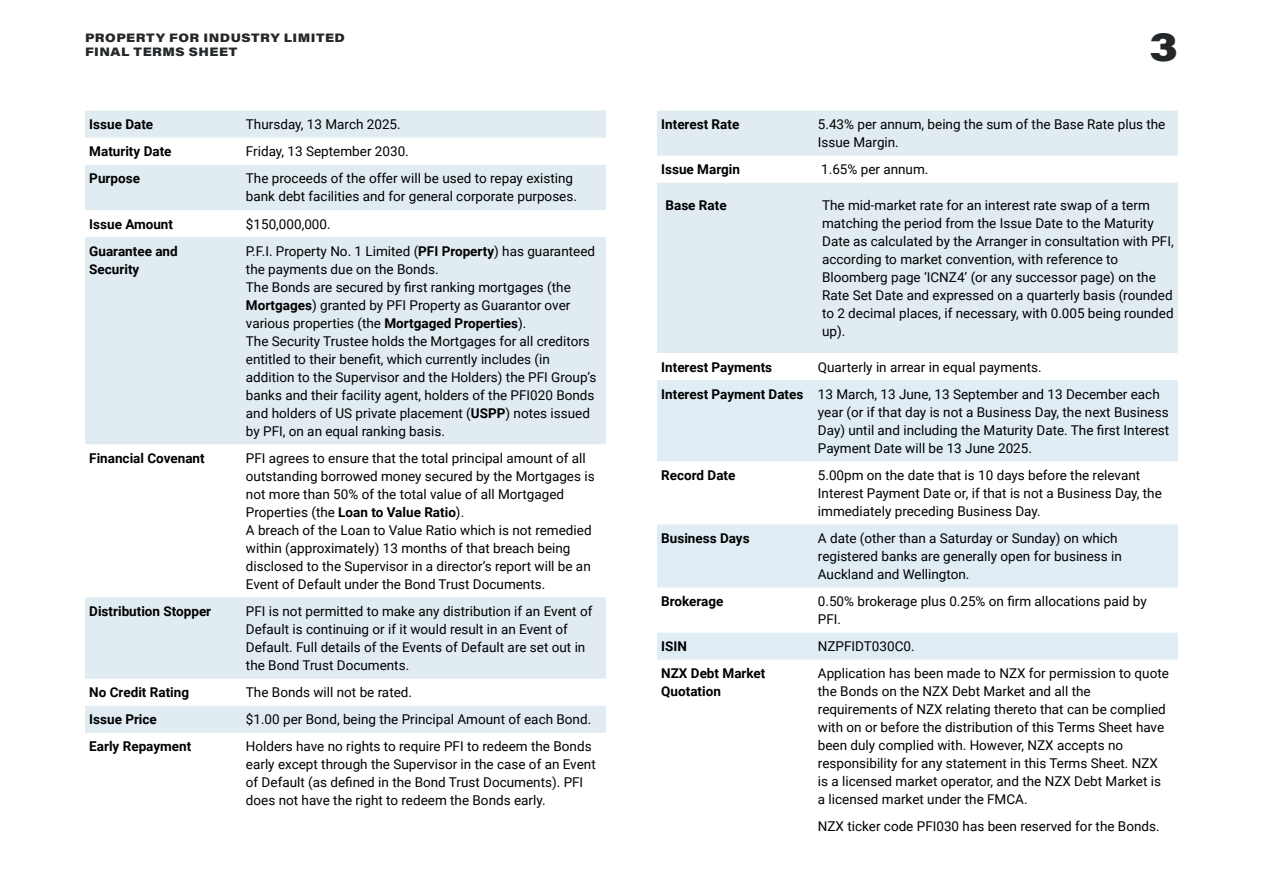
<style>
.page{position:relative;width:1263px;height:893px;background:#fff}
.page>*{position:absolute;margin:0;border:0;box-sizing:border-box;transform-origin:0 0}
.t1{font:900 39px "Acumin Pro Wide";color:#242729}
.t2{font:13.5px/18px "Roboto";color:#000}
.t3{font:700 13.5px/18px "Roboto";color:#000}
.t4{font:900 12px/13.5px "Acumin Pro Wide";letter-spacing:.04em;color:#242729}
.s1{font-weight:700}
</style>
<div class="page">
<svg style="left:85px;top:111px;width:521px;height:622px;fill:#e0ecf2"></svg>
<svg style="left:657px;top:111px;width:161px;height:242px;background:#e3eef3"></svg>
<svg style="left:818px;top:111px;width:360px;height:242px;background:#e3eef3"></svg>
<div style="left:657px;top:380px;width:521px;height:81px;background:#e0edf4"></div>
<div style="left:657px;top:524px;width:521px;height:63px;background:#e0edf4"></div>
<div style="left:657px;top:633px;width:521px;height:27px;background:#e0edf4"></div>
<p class="t4" style="left:85px;top:31px;width:261px">PROPERTY FOR INDUSTRY LIMITED<br>FINAL TERMS SHEET</p>
<p class="t3" style="left:89px;top:115px;width:65px">Issue Date</p>
<p class="t2" style="left:246px;top:115px;width:156px">Thursday, 13 March 2025.</p>
<p class="t3" style="left:89px;top:142px;width:84px">Maturity Date</p>
<p class="t2" style="left:246px;top:142px;width:164px">Friday, 13 September 2030.</p>
<p class="t3" style="left:89px;top:169px;width:52px">Purpose</p>
<p class="t2" style="left:246px;top:169px;width:332px">The proceeds of the offer will be used to repay existing bank debt facilities and for general corporate purposes.</p>
<p class="t3" style="left:89px;top:214px;width:85px">Issue Amount</p>
<p class="t2" style="left:246px;top:214px;width:86px">$150,000,000.</p>
<p class="t3" style="left:89px;top:241px;width:90px">Guarantee and<br>Security</p>
<p class="t2" style="left:246px;top:241px;width:352px">P.F.I. Property No. 1 Limited (<span class="s1">PFI Property</span>) has guaranteed the payments due on the Bonds.<br>The Bonds are secured by first ranking mortgages (the <span class="s1">Mortgages</span>) granted by PFI Property as Guarantor over various properties (the <span class="s1">Mortgaged Properties</span>).<br>The Security Trustee holds the Mortgages for all creditors entitled to their benefit, which currently includes (in addition to the Supervisor and the Holders) the PFI Group’s banks and their facility agent, holders of the PFI020 Bonds and holders of US private placement (<span class="s1">USPP</span>) notes issued by PFI, on an equal ranking basis.</p>
<p class="t3" style="left:89px;top:449px;width:117px">Financial Covenant</p>
<p class="t2" style="left:246px;top:449px;width:350px">PFI agrees to ensure that the total principal amount of all outstanding borrowed money secured by the Mortgages is not more than 50% of the total value of all Mortgaged Properties (the <span class="s1">Loan to Value Ratio</span>).<br>A breach of the Loan to Value Ratio which is not remedied within (approximately) 13 months of that breach being disclosed to the Supervisor in a director’s report will be an Event of Default under the Bond Trust Documents.</p>
<p class="t3" style="left:89px;top:602px;width:123px">Distribution Stopper</p>
<p class="t2" style="left:246px;top:602px;width:348px">PFI is not permitted to make any distribution if an Event of Default is continuing or if it would result in an Event of Default. Full details of the Events of Default are set out in the Bond Trust Documents.</p>
<p class="t3" style="left:89px;top:683px;width:101px">No Credit Rating</p>
<p class="t2" style="left:246px;top:683px;width:168px">The Bonds will not be rated.</p>
<p class="t3" style="left:89px;top:710px;width:69px">Issue Price</p>
<p class="t2" style="left:246px;top:710px;width:347px">$1.00 per Bond, being the Principal Amount of each Bond.</p>
<p class="t3" style="left:89px;top:737px;width:104px">Early Repayment</p>
<p class="t2" style="left:246px;top:737px;width:351px">Holders have no rights to require PFI to redeem the Bonds early except through the Supervisor in the case of an Event of Default (as defined in the Bond Trust Documents). PFI does not have the right to redeem the Bonds early.</p>
<h1 class="t1" style="left:1149px;top:19px;width:30px">3</h1>
<p class="t3" style="left:661px;top:115px;width:80px">Interest Rate</p>
<p class="t2" style="left:818px;top:115px;width:349px">5.43% per annum, being the sum of the Base Rate plus the<br>Issue Margin.</p>
<p class="t3" style="left:661px;top:160px;width:80px">Issue Margin</p>
<p class="t2" style="left:821px;top:160px;width:109px">1.65% per annum.</p>
<p class="t3" style="left:665px;top:196px;width:63px">Base Rate</p>
<p class="t2" style="left:822px;top:196px;width:353px">The mid-market rate for an interest rate swap of a term matching the period from the Issue Date to the Maturity Date as calculated by the Arranger in consultation with PFI, according to market convention, with reference to Bloomberg page ‘ICNZ4’ (or any successor page) on the Rate Set Date and expressed on a quarterly basis (rounded to 2 decimal places, if necessary, with 0.005 being rounded up).</p>
<p class="t3" style="left:661px;top:357px;width:112px">Interest Payments</p>
<p class="t2" style="left:661px;top:353px;width:500px;line-height:27.2px;text-indent:157px">Quarterly in arrear in equal payments.<br><span class="s1">Interest Payment Dates</span> 13 March, 13 June, 13 September and 13 December each</p>
<p class="t2" style="left:818px;top:402px;width:353px;text-align:justify">year (or if that day is not a Business Day, the next Business Day) until and including the Maturity Date. The first Interest Payment Date will be 13 June 2025.</p>
<p class="t3" style="left:661px;top:466px;width:76px">Record Date</p>
<p class="t2" style="left:818px;top:466px;width:345px">5.00pm on the date that is 10 days before the relevant<br>Interest Payment Date or, if that is not a Business Day, the immediately preceding Business Day.</p>
<p class="t3" style="left:661px;top:529px;width:90px">Business Days</p>
<p class="t2" style="left:818px;top:529px;width:305px">A date (other than a Saturday or Sunday) on which registered banks are generally open for business in<br>Auckland and Wellington.</p>
<p class="t3" style="left:661px;top:592px;width:64px">Brokerage</p>
<p class="t2" style="left:818px;top:592px;width:330px">0.50% brokerage plus 0.25% on firm allocations paid by<br>PFI.</p>
<p class="t3" style="left:661px;top:637px;width:27px">ISIN</p>
<p class="t2" style="left:818px;top:637px;width:98px">NZPFIDT030C0.</p>
<p class="t3" style="left:661px;top:664px;width:106px">NZX Debt Market<br>Quotation</p>
<p class="t2" style="left:818px;top:664px;width:353px">Application has been made to NZX for permission to quote the Bonds on the NZX Debt Market and all the requirements of NZX relating thereto that can be complied with on or before the distribution of this Terms Sheet have been duly complied with. However, NZX accepts no responsibility for any statement in this Terms Sheet. NZX is a licensed market operator, and the NZX Debt Market is a licensed market under the FMCA.</p>
<p class="t2" style="left:818px;top:817px;width:343px">NZX ticker code PFI030 has been reserved for the Bonds.</p>
</div>
